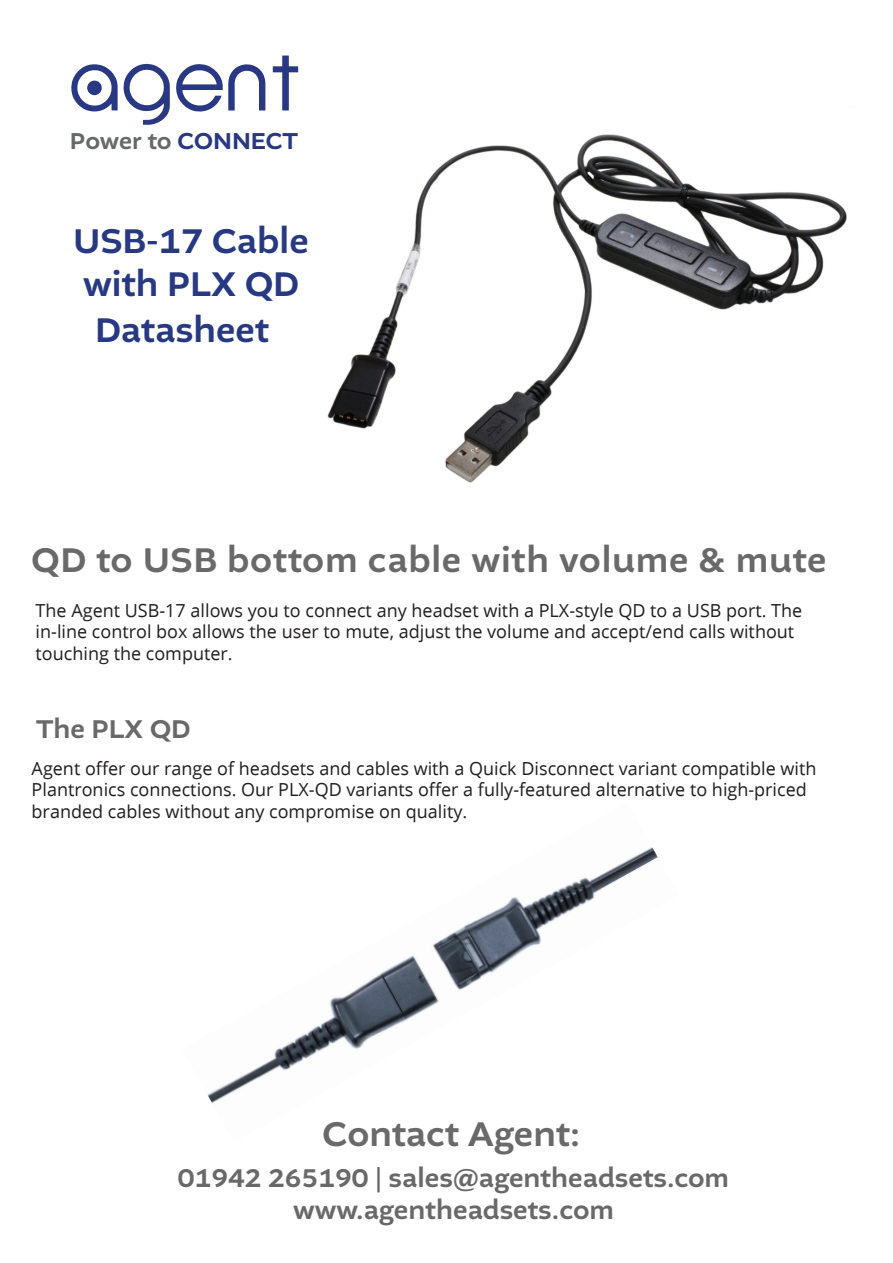
<style>
.page{position:relative;width:893px;height:1263px;background:#fff}
.page>*{position:absolute;margin:0;border:0;box-sizing:border-box;transform-origin:0 0}
.Grey_Heading{font:500 36px "Altivo";letter-spacing:.02em;color:#686968}
.Blue_Heading{font:500 36px/43.2px "Altivo";color:#273982}
.Grey_Heading-2{font:500 36px "Altivo";color:#686968}
.Grey_subhead{font:500 27px/32.4px "Altivo";color:#686968;text-align:center}
.t1{font:500 24.15px "Altivo";color:#676868}
.t2{font:18px/21.6px "Open Sans";color:#231f20}
.s1{color:#283883}
</style>
<div class="page">
<svg style="left:71px;top:64px;width:99px;height:61px"></svg>
<svg style="left:176px;top:64px;width:89px;height:48px"></svg>
<svg style="left:273px;top:55px;width:25px;height:56px"></svg>
<div style="left:87px;top:81px;width:15px;height:14px;background:#283883;border-radius:50%"></div>
<img style="left:327px;top:134px;width:520px;height:349px">
<img style="left:207px;top:847px;width:451px;height:257px">
<h3 class="t1" style="left:70px;top:125px;width:230px">Power to <span class="s1">CONNECT</span></h3>
<p class="Blue_Heading" style="left:73px;top:220px;width:237px">USB-17 Cable with PLX QD</p>
<p class="Blue_Heading" style="left:95px;top:309px;width:176px">Datasheet</p>
<p class="Grey_Heading" style="left:32px;top:536px;width:796px">QD to USB bottom cable with volume &amp; mute</p>
<p class="t2" style="left:36px;top:601px;width:768px">The Agent USB-17 allows you to connect any headset with a PLX-style QD to a USB port. The</p>
<p class="t2" style="left:36px;top:623px;width:760px">in-line control box allows the user to mute, adjust the volume and accept/end calls without touching the computer.</p>
<p class="Grey_subhead" style="left:36px;top:713px;width:156px">The PLX QD</p>
<p class="t2" style="left:32px;top:759px;width:786px">Agent offer our range of headsets and cables with a Quick Disconnect variant compatible with<br>Plantronics connections. Our PLX-QD variants offer a fully-featured alternative to high-priced branded cables without any compromise on quality.</p>
<h1 class="Grey_Heading-2" style="left:322px;top:1110px;width:259px">Contact Agent:</h1>
<h2 class="Grey_subhead" style="left:178px;top:1162px;width:553px">01942 265190 | sales@agentheadsets.com www.agentheadsets.com</h2>
</div>
